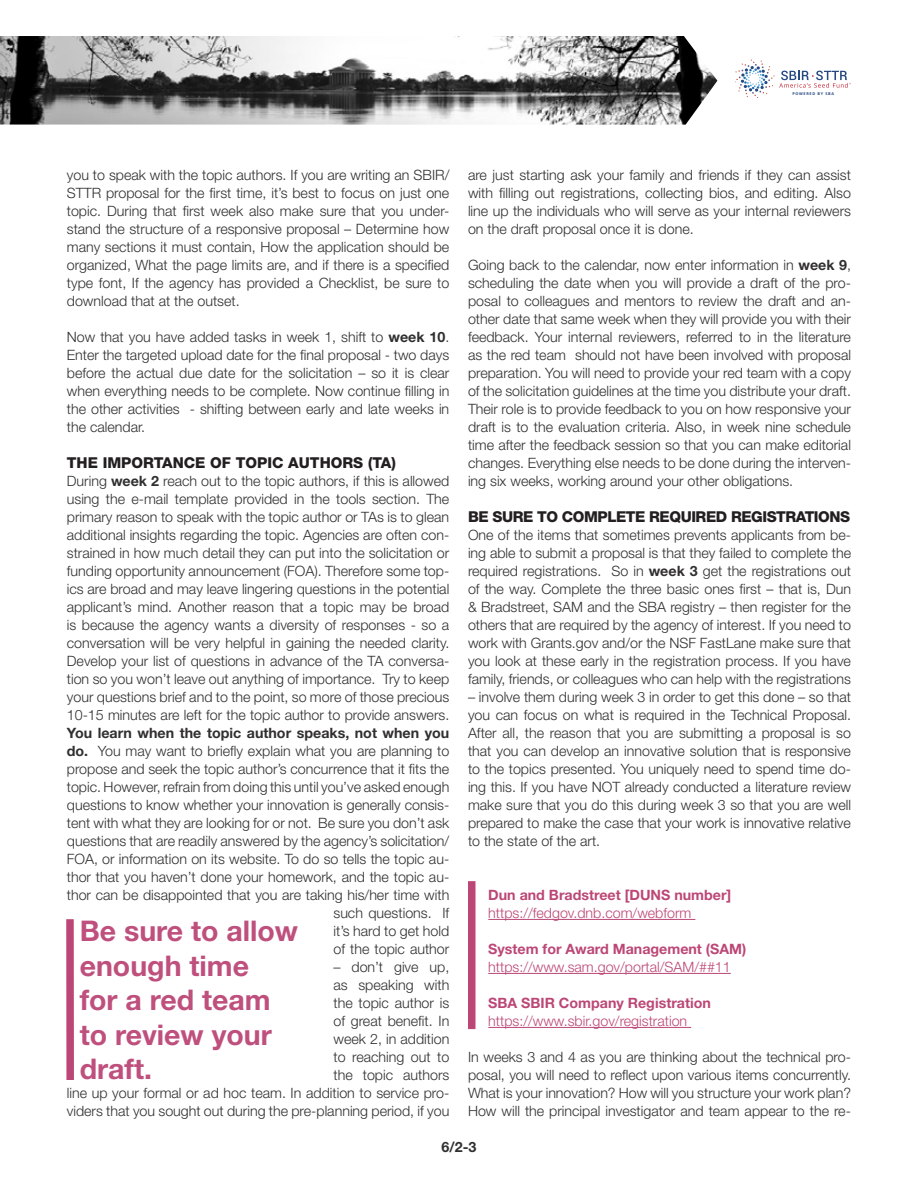
<style>
.page{position:relative;width:918px;height:1188px;background:#fff}
.page>*{position:absolute;margin:0;border:0;box-sizing:border-box;transform-origin:0 0}
.t1{font:700 28.5px/34.5px "Helvetica Neue";color:#bf507d}
.h_1_1{font:800 15px "Helvetica Neue";letter-spacing:-.03em;color:#231f20}
.h_1_1-2{font:800 15px "Helvetica Neue";color:#231f20}
.t2{font:300 14.25px/18px "Helvetica Neue";color:#312f30;text-align:justify}
.t3{font:300 14.25px/18px "Helvetica Neue";color:#bc4776}
.t4{font:700 14.25px "Helvetica Neue";color:#312f30}
.t5{font:700 3.75px "Open Sans";letter-spacing:.175em;color:#254883}
.s1{font-weight:700}
</style>
<div class="page">
<svg style="left:735px;top:60px;width:116px;height:38px"></svg>
<img style="left:0;top:36px;width:717px;height:89px">
<hr style="left:488px;top:919px;width:207px;height:1px;background:#bc4776">
<hr style="left:488px;top:973px;width:243px;height:1px;background:#bc4776">
<hr style="left:488px;top:1027px;width:203px;height:1px;background:#bc4776">
<div style="left:468px;top:881px;width:8px;height:148px;background:#bc4776"></div>
<div style="left:66px;top:919px;width:8px;height:161px;background:#bc4776"></div>
<p class="t5" style="left:792px;top:91px;width:43px">POWERED BY SBA</p>
<p class="t2" style="left:67px;top:166px;width:384px">you to speak with the topic authors. If you are writing an SBIR/ STTR proposal for the first time, it’s best to focus on just one topic. During that first week also make sure that you under&shy;stand the structure of a responsive proposal – Determine how many sections it must contain, How the application should be organized, What the page limits are, and if there is a specified type font, If the agency has provided a Checklist, be sure to download that at the outset.</p>
<p class="t2" style="left:67px;top:328px;width:384px">Now that you have added tasks in week 1, shift to <span class="s1">week 10</span>.<br>Enter the targeted upload date for the final proposal - two days before the actual due date for the solicitation – so it is clear when everything needs to be complete. Now continue filling in the other activities - shifting between early and late weeks in the calendar.</p>
<p class="h_1_1-2" style="left:67px;top:454px;width:330px">THE IMPORTANCE OF TOPIC AUTHORS (TA)</p>
<p class="t2" style="left:67px;top:472px;width:384px;text-align:right">During <span class="s1">week 2</span> reach out to the topic authors, if this is allowed using the e-mail template provided in the tools section. The primary reason to speak with the topic author or TAs is to glean additional insights regarding the topic. Agencies are often con&shy;strained in how much detail they can put into the solicitation or funding opportunity announcement (FOA). Therefore some top&shy;ics are broad and may leave lingering questions in the potential applicant’s mind. Another reason that a topic may be broad is because the agency wants a diversity of responses - so a conversation will be very helpful in gaining the needed clarity.<br>Develop your list of questions in advance of the TA conversa&shy;tion so you won’t leave out anything of importance. Try to keep your questions brief and to the point, so more of those precious 10-15 minutes are left for the topic author to provide answers.<br><span class="s1">You learn when the topic author speaks, not when you do.</span> You may want to briefly explain what you are planning to propose and seek the topic author’s concurrence that it fits the topic. However, refrain from doing this until you’ve asked enough questions to know whether your innovation is generally consis&shy;tent with what they are looking for or not. Be sure you don’t ask questions that are readily answered by the agency’s solicitation/ FOA, or information on its website. To do so tells the topic au&shy;thor that you haven’t done your homework, and the topic au&shy;thor can be disappointed that you are taking his/her time with such questions. If<br>it’s hard to get hold<br>of the topic author</p>
<p class="t2" style="left:67px;top:958px;width:384px;text-align:right">– don’t give up,<br>as speaking with<br>the topic author is<br>of great benefit. In<br>week 2, in addition<br>to reaching out to<br>the topic authors<br>line up your formal or ad hoc team. In addition to service pro&shy;viders that you sought out during the pre-planning period, if you</p>
<p class="t1" style="left:80px;top:913px;width:220px">Be sure to allow enough time<br>for a red team to review your draft.</p>
<p class="t2" style="left:468px;top:166px;width:385px">are just starting ask your family and friends if they can assist with filling out registrations, collecting bios, and editing. Also line up the individuals who will serve as your internal reviewers on the draft proposal once it is done.</p>
<p class="t2" style="left:468px;top:256px;width:385px">Going back to the calendar, now enter information in <span class="s1">week 9</span>, scheduling the date when you will provide a draft of the pro&shy;posal to colleagues and mentors to review the draft and an&shy;other date that same week when they will provide you with their feedback. Your internal reviewers, referred to in the literature as the red team should not have been involved with proposal preparation. You will need to provide your red team with a copy of the solicitation guidelines at the time you distribute your draft.<br>Their role is to provide feedback to you on how responsive your draft is to the evaluation criteria. Also, in week nine schedule time after the feedback session so that you can make editorial changes. Everything else needs to be done during the interven&shy;ing six weeks, working around your other obligations.</p>
<p class="h_1_1" style="left:468px;top:508px;width:384px">BE SURE TO COMPLETE REQUIRED REGISTRATIONS</p>
<p class="t2" style="left:468px;top:526px;width:385px">One of the items that sometimes prevents applicants from be&shy;ing able to submit a proposal is that they failed to complete the required registrations. So in <span class="s1">week 3</span> get the registrations out of the way. Complete the three basic ones first – that is, Dun &amp; Bradstreet, SAM and the SBA registry – then register for the others that are required by the agency of interest. If you need to work with Grants.gov and/or the NSF FastLane make sure that you look at these early in the registration process. If you have family, friends, or colleagues who can help with the registrations</p>
<p class="t2" style="left:468px;top:688px;width:385px">– involve them during week 3 in order to get this done – so that you can focus on what is required in the Technical Proposal.<br>After all, the reason that you are submitting a proposal is so that you can develop an innovative solution that is responsive to the topics presented. You uniquely need to spend time do&shy;ing this. If you have NOT already conducted a literature review make sure that you do this during week 3 so that you are well prepared to make the case that your work is innovative relative to the state of the art.</p>
<p class="t3" style="left:488px;top:886px;width:245px"><span class="s1">Dun and Bradstreet [DUNS number] </span>https://fedgov.dnb.com/webform</p>
<p class="t3" style="left:488px;top:940px;width:260px"><span class="s1">System for Award Management (SAM) </span>https://www.sam.gov/portal/SAM/##11</p>
<p class="t3" style="left:488px;top:994px;width:224px"><span class="s1">SBA SBIR Company Registration </span>https://www.sbir.gov/registration</p>
<p class="t2" style="left:468px;top:1048px;width:385px">In weeks 3 and 4 as you are thinking about the technical pro&shy;posal, you will need to reflect upon various items concurrently.<br>What is your innovation? How will you structure your work plan?<br>How will the principal investigator and team appear to the re-</p>
<p class="t4" style="left:442px;top:1138px;width:36px">6/2-3</p>
</div>
